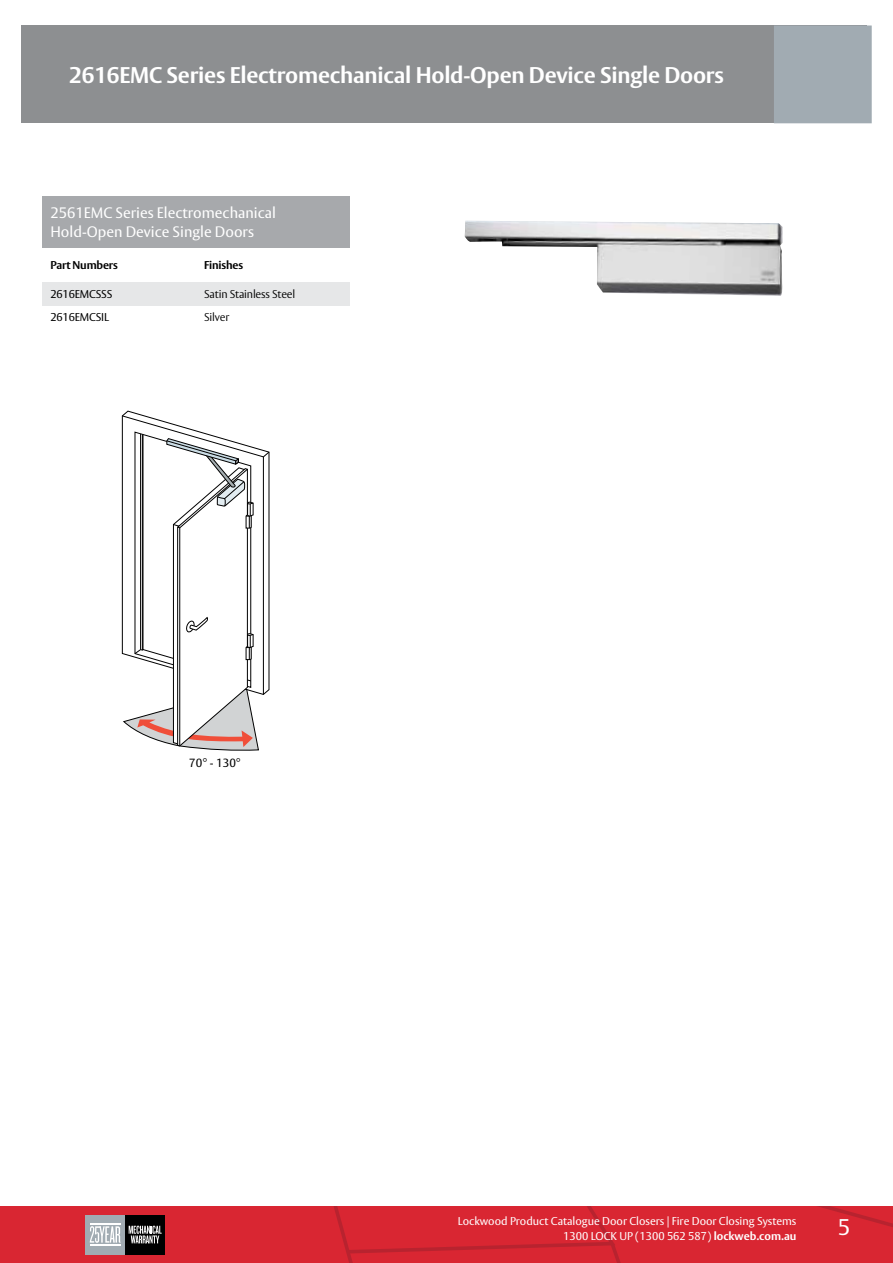
<style>
.page{position:relative;width:893px;height:1263px;background:#fff}
.page>*{position:absolute;margin:0;border:0;box-sizing:border-box;transform-origin:0 0}
.t1{font:700 22.5px "ASSA Vesta";letter-spacing:-.01em;color:#fff}
.t2{font:22.5px "ASSA Vesta";color:#fff}
.t3{font:15px/18.8px "ASSA Vesta";color:#fff}
.t4{font:11.85px "ASSA Vesta";color:#000}
.t5{font:11.25px/15px "ASSA Vesta";color:#fff;text-align:right}
.t6{font:300 11.25px "ASSA Vesta";letter-spacing:-.015em;color:#000}
.t7{font:11.25px "ASSA Vesta";letter-spacing:-.015em;color:#000}
.t8{font:700 11.25px "ASSA Vesta";letter-spacing:-.015em;color:#000}
.s1{font-weight:700}
</style>
<div class="page">
<svg style="left:0;top:1206px;width:893px;height:57px;background:#d12a36"></svg>
<hr style="left:90px;top:1224px;width:30px;height:1px;background:#fff">
<hr style="left:90px;top:1244px;width:30px;height:1px;background:#fff">
<div style="left:21px;top:26px;width:846px;height:97px;background:#8d8f91"></div>
<div style="left:774px;top:26px;width:98px;height:97px;background:#a1abb2"></div>
<svg style="left:121px;top:410px;width:149px;height:341px"></svg>
<img style="left:465px;top:221px;width:318px;height:75px">
<div style="left:43px;top:196px;width:307px;height:51px;background:#a7a9ac"></div>
<div style="left:43px;top:282px;width:153px;height:23px;background:#e6e7e8"></div>
<div style="left:196px;top:282px;width:154px;height:23px;background:#e6e7e8"></div>
<h1 class="t1" style="left:69px;top:61px;width:656px">2616EMC Series Electromechanical Hold-Open Device Single Doors</h1>
<h2 class="t3" style="left:50px;top:204px;width:227px">2561EMC Series Electromechanical<br>Hold-Open Device Single Doors</h2>
<p class="t8" style="left:50px;top:258px;width:69px">Part Numbers</p>
<p class="t8" style="left:204px;top:258px;width:40px">Finishes</p>
<p class="t7" style="left:50px;top:287px;width:64px">2616EMCSSS</p>
<p class="t6" style="left:204px;top:287px;width:93px">Satin Stainless Steel</p>
<p class="t7" style="left:50px;top:310px;width:60px">2616EMCSIL</p>
<p class="t6" style="left:204px;top:310px;width:27px">Silver</p>
<p class="t4" style="left:189px;top:756px;width:53px">70° - 130°</p>
<p class="t5" style="left:458px;top:1214px;width:340px">Lockwood Product Catalogue Door Closers | Fire Door Closing Systems<br>1300 LOCK UP (1300 562 587) <span class="s1">lockweb.com.au</span></p>
<h1 class="t2" style="left:838px;top:1214px;width:14px">5</h1>
</div>
